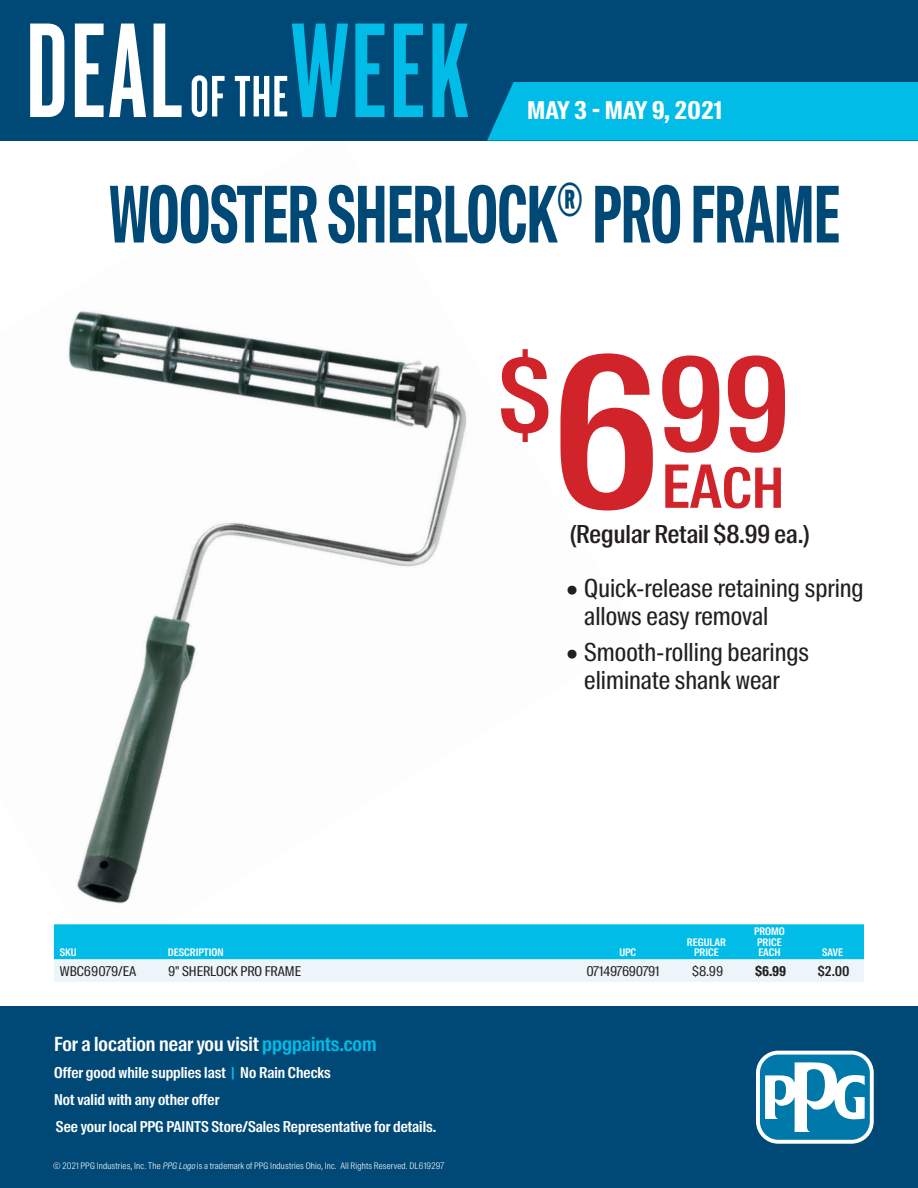
<style>
.page{position:relative;width:918px;height:1188px;background:#fff}
.page>*{position:absolute;margin:0;border:0;box-sizing:border-box;transform-origin:0 0}
.t1{font:600 129.3px "Suisse Intl Cond";color:#d1232a}
.t2{font:700 78.15px "Suisse Intl Cond";letter-spacing:-.01em;color:#004976;scale:.7 1}
.t3{font:24.9px/28.5px "Suisse Intl Cond";color:#231f20}
.t4{font:500 24.9px "Suisse Intl Cond";color:#231f20}
.t5{font:700 24.6px "Suisse Intl Cond";color:#fff}
.t6{font:600 19.5px "Suisse Intl Cond";color:#fff}
.t7{font:600 15px/27px "Suisse Intl Cond";color:#fff}
.t8{font:13.5px "Suisse Intl Cond";color:#231f20}
.t9{font:13.5px "Suisse Intl Cond";letter-spacing:-.02em;color:#231f20}
.t10{font:700 13.5px "Suisse Intl Cond";color:#231f20}
.t11{font:600 13.5px "Suisse Intl Cond";color:#231f20}
.t12{font:600 10.5px/10.5px "Suisse Intl Cond";color:#fff;text-align:center}
.t13{font:300 9px "Suisse Intl Cond";letter-spacing:.025em;color:#fff}
.s1{font-size:101.85px}
.s2{font-size:208.95px}
.s3{color:#02bce8}
.s4{font-style:italic}
</style>
<div class="page">
<img style="left:53px;top:311px;width:414px;height:649px">
<div style="left:0;top:0;width:918px;height:141px;background:#004976"></div>
<svg style="left:192px;top:24px;width:276px;height:93px"></svg>
<svg style="left:30px;top:24px;width:152px;height:93px"></svg>
<div style="left:487px;top:82px;width:431px;height:59px;background:#02bce8"></div>
<div style="left:0;top:1007px;width:918px;height:181px;background:#004976"></div>
<svg style="left:756px;top:1051px;width:118px;height:93px"></svg>
<div style="left:760px;top:1055px;width:110px;height:85px;background:#0078aa;border-radius:18px"></div>
<svg style="left:765px;top:1060px;width:100px;height:72px"></svg>
<svg style="left:54px;top:924px;width:810px;height:58px;background:#5fd2ee"></svg>
<h3 class="t5" style="left:527px;top:96px;width:197px">MAY 3 - MAY 9, 2021</h3>
<h2 class="t2" style="left:109px;top:169px;width:1045px">WOOSTER SHERLOCK<sup>®</sup> PRO FRAME</h2>
<h1 class="t1" style="left:498px;top:330px;width:294px"><span class="s1">$</span><span class="s2">6</span>99<sub>EA</sub><sub>CH</sub></h1>
<h3 class="t4" style="left:570px;top:520px;width:241px">(Regular Retail $8.99 ea.)</h3>
<h3 class="t3" style="left:584px;top:574px;width:281px;text-indent:-18px">• Quick-release retaining spring allows easy removal</h3>
<h3 class="t3" style="left:567px;top:638px;width:244px;text-align:center">• Smooth-rolling bearings eliminate shank wear</h3>
<p class="t12" style="left:60px;top:948px;width:18px">SKU</p>
<p class="t12" style="left:168px;top:948px;width:57px">DESCRIPTION</p>
<p class="t12" style="left:619px;top:948px;width:18px">UPC</p>
<p class="t12" style="left:687px;top:937px;width:41px">REGULAR<br>PRICE</p>
<p class="t12" style="left:754px;top:927px;width:32px">PROMO<br>PRICE<br>EACH</p>
<p class="t12" style="left:822px;top:948px;width:22px">SAVE</p>
<p class="t8" style="left:60px;top:963px;width:78px">WBC69079/EA</p>
<p class="t8" style="left:168px;top:963px;width:135px">9" SHERLOCK PRO FRAME</p>
<p class="t9" style="left:587px;top:963px;width:75px">071497690791</p>
<p class="t8" style="left:692px;top:963px;width:33px">$8.99</p>
<p class="t10" style="left:755px;top:963px;width:33px">$6.99</p>
<p class="t11" style="left:818px;top:963px;width:33px">$2.00</p>
<h3 class="t6" style="left:54px;top:1033px;width:324px">For a location near you visit <span class="s3">ppgpaints.com</span></h3>
<p class="t7" style="left:54px;top:1060px;width:384px">Offer good while supplies last <span class="s3">|</span> No Rain Checks<br>Not valid with any other offer<br>See your local PPG PAINTS Store/Sales Representative for details.</p>
<p class="t13" style="left:53px;top:1160px;width:393px">© 2021 PPG Industries, Inc. The <span class="s4">PPG Logo</span> is a trademark of PPG Industries Ohio, Inc. All Rights Reserved. DL619297</p>
</div>
